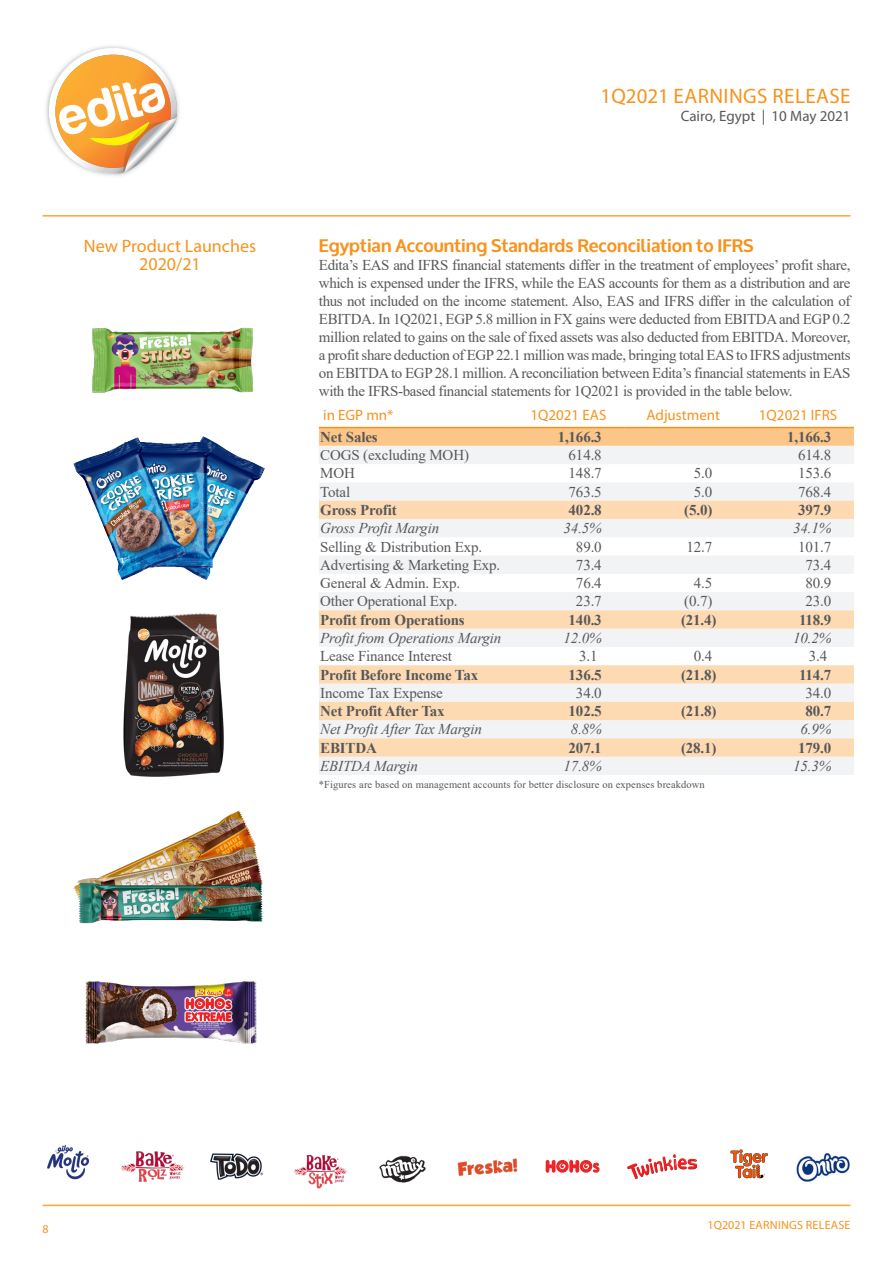
<style>
.page{position:relative;width:893px;height:1263px;background:#fff}
.page>*{position:absolute;margin:0;border:0;box-sizing:border-box;transform-origin:0 0}
.t1{font:21px "Myriad Pro";letter-spacing:.02em;color:#f7931d}
.t2{font:700 18px "Oxygen";color:#f7931d}
.Subtitle{font:18px/18px "Myriad Pro";color:#f7931d;text-align:center}
.Table_Body{font:15px/18px "Times New Roman";letter-spacing:-.01em;color:#57585a;text-align:justify}
.Table_Bold{font:700 15px "Times New Roman";letter-spacing:-.01em;color:#57585a}
.Table_Bold-2{font:italic 15px "Times New Roman";letter-spacing:-.01em;color:#57585a}
.Table_Body-2{font:700 15px "Times New Roman";letter-spacing:-.01em;color:#57585a}
.Table_Bold-3{font:15px "Times New Roman";letter-spacing:-.01em;color:#57585a}
.Table_Title{font:15px "Myriad Pro";color:#f7931d}
.t3{font:15px "Myriad Pro";color:#57585a}
.Table_Body-3{font:italic 15px "Times New Roman";color:#57585a}
.t4{font:12px "Myriad Pro";letter-spacing:.02em;color:#f7931d}
.Footnote{font:10.5px "Times New Roman";letter-spacing:.01em;color:#57585a}
</style>
<div class="page">
<img style="left:46px;top:46px;width:133px;height:130px">
<svg style="left:49px;top:48px;width:128px;height:126px"></svg>
<hr style="left:43px;top:215px;width:807px;height:2px;background:#faa633">
<hr style="left:43px;top:1205px;width:807px;height:1px;background:#faa633">
<img style="left:47px;top:1144px;width:42px;height:36px">
<img style="left:379px;top:1155px;width:47px;height:28px">
<img style="left:210px;top:1153px;width:53px;height:27px">
<svg style="left:545px;top:1159px;width:55px;height:14px"></svg>
<img style="left:121px;top:1151px;width:63px;height:31px">
<img style="left:457px;top:1158px;width:61px;height:18px">
<img style="left:294px;top:1155px;width:54px;height:34px">
<img style="left:628px;top:1154px;width:69px;height:24px">
<svg style="left:730px;top:1149px;width:38px;height:29px"></svg>
<img style="left:796px;top:1153px;width:54px;height:29px">
<svg style="left:319px;top:428px;width:535px;height:18px;background:#fcc588"></svg>
<svg style="left:319px;top:446px;width:535px;height:329px;fill:#f2f3f4"></svg>
<svg style="left:319px;top:501px;width:535px;height:256px"></svg>
<hr style="left:319px;top:427px;width:190px;height:1px;background:#f7931d">
<hr style="left:509px;top:427px;width:115px;height:1px;background:#f7931d">
<hr style="left:624px;top:427px;width:115px;height:1px;background:#f7931d">
<hr style="left:739px;top:427px;width:115px;height:1px;background:#f7931d">
<img style="left:73px;top:436px;width:192px;height:144px">
<img style="left:92px;top:327px;width:162px;height:66px">
<img style="left:73px;top:810px;width:190px;height:114px">
<img style="left:123px;top:613px;width:101px;height:164px">
<img style="left:85px;top:981px;width:172px;height:63px">
<p class="Subtitle" style="left:84px;top:237px;width:174px">New Product Launches<br>2020/21</p>
<h1 class="t1" style="left:601px;top:83px;width:251px">1Q2021 EARNINGS RELEASE</h1>
<p class="t3" style="left:681px;top:107px;width:171px">Cairo, Egypt | 10 May 2021</p>
<p class="t2" style="left:319px;top:234px;width:436px">Egyptian Accounting Standards Reconciliation to IFRS</p>
<p class="Table_Body" style="left:319px;top:256px;width:533px">Edita’s EAS and IFRS financial statements differ in the treatment of employees’ profit share, which is expensed under the IFRS, while the EAS accounts for them as a distribution and are thus not included on the income statement. Also, EAS and IFRS differ in the calculation of EBITDA. In 1Q2021, EGP 5.8 million in FX gains were deducted from EBITDA and EGP 0.2 million related to gains on the sale of fixed assets was also deducted from EBITDA. Moreover, a profit share deduction of EGP 22.1 million was made, bringing total EAS to IFRS adjustments on EBITDA to EGP 28.1 million. A reconciliation between Edita’s financial statements in EAS with the IFRS-based financial statements for 1Q2021 is provided in the table below.</p>
<p class="Table_Title" style="left:323px;top:406px;width:72px">in EGP mn*</p>
<p class="Table_Title" style="left:530px;top:406px;width:77px">1Q2021 EAS</p>
<p class="Table_Title" style="left:646px;top:406px;width:75px">Adjustment</p>
<p class="Table_Title" style="left:759px;top:406px;width:80px">1Q2021 IFRS</p>
<p class="Table_Bold" style="left:320px;top:426px;width:59px">Net Sales</p>
<p class="Table_Bold" style="left:558px;top:426px;width:46px">1,166.3</p>
<p class="Table_Bold" style="left:787px;top:426px;width:46px">1,166.3</p>
<p class="Table_Body" style="left:320px;top:446px;width:150px">COGS (excluding MOH)</p>
<p class="Table_Body" style="left:569px;top:446px;width:35px">614.8</p>
<p class="Table_Body" style="left:798px;top:446px;width:35px">614.8</p>
<p class="Table_Body" style="left:320px;top:464px;width:36px">MOH</p>
<p class="Table_Body" style="left:569px;top:464px;width:35px">148.7</p>
<p class="Table_Body" style="left:694px;top:464px;width:20px">5.0</p>
<p class="Table_Body" style="left:798px;top:464px;width:35px">153.6</p>
<p class="Table_Body" style="left:320px;top:482px;width:32px">Total</p>
<p class="Table_Body" style="left:569px;top:482px;width:35px">763.5</p>
<p class="Table_Bold-3" style="left:694px;top:481px;width:20px">5.0</p>
<p class="Table_Body" style="left:798px;top:482px;width:35px">768.4</p>
<p class="Table_Bold" style="left:320px;top:499px;width:78px">Gross Profit</p>
<p class="Table_Body-2" style="left:569px;top:499px;width:35px">402.8</p>
<p class="Table_Body-2" style="left:684px;top:499px;width:30px">(5.0)</p>
<p class="Table_Body-2" style="left:798px;top:499px;width:35px">397.9</p>
<p class="Table_Bold-2" style="left:320px;top:518px;width:120px">Gross Profit Margin</p>
<p class="Table_Bold-2" style="left:564px;top:518px;width:40px">34.5%</p>
<p class="Table_Bold-2" style="left:793px;top:518px;width:40px">34.1%</p>
<p class="Table_Body" style="left:320px;top:537px;width:163px">Selling &amp; Distribution Exp.</p>
<p class="Table_Body" style="left:576px;top:537px;width:27px">89.0</p>
<p class="Table_Body" style="left:686px;top:537px;width:27px">12.7</p>
<p class="Table_Body" style="left:798px;top:537px;width:35px">101.7</p>
<p class="Table_Body" style="left:320px;top:555px;width:182px">Advertising &amp; Marketing Exp.</p>
<p class="Table_Body" style="left:576px;top:555px;width:27px">73.4</p>
<p class="Table_Body" style="left:806px;top:555px;width:27px">73.4</p>
<p class="Table_Bold-3" style="left:320px;top:573px;width:141px">General &amp; Admin. Exp.</p>
<p class="Table_Bold-3" style="left:576px;top:573px;width:27px">76.4</p>
<p class="Table_Bold-3" style="left:694px;top:573px;width:20px">4.5</p>
<p class="Table_Bold-3" style="left:806px;top:573px;width:27px">80.9</p>
<p class="Table_Body" style="left:320px;top:592px;width:139px">Other Operational Exp.</p>
<p class="Table_Body" style="left:576px;top:592px;width:27px">23.7</p>
<p class="Table_Bold-3" style="left:684px;top:591px;width:30px">(0.7)</p>
<p class="Table_Body" style="left:806px;top:592px;width:27px">23.0</p>
<p class="Table_Bold" style="left:320px;top:609px;width:146px">Profit from Operations</p>
<p class="Table_Bold" style="left:569px;top:609px;width:35px">140.3</p>
<p class="Table_Bold" style="left:681px;top:609px;width:37px">(21.4)</p>
<p class="Table_Bold" style="left:799px;top:609px;width:34px">118.9</p>
<p class="Table_Bold-2" style="left:320px;top:628px;width:183px">Profit from Operations Margin</p>
<p class="Table_Body-3" style="left:564px;top:628px;width:40px">12.0%</p>
<p class="Table_Body-3" style="left:793px;top:628px;width:40px">10.2%</p>
<p class="Table_Body" style="left:320px;top:647px;width:133px">Lease Finance Interest</p>
<p class="Table_Bold-3" style="left:579px;top:646px;width:20px">3.1</p>
<p class="Table_Body" style="left:694px;top:647px;width:20px">0.4</p>
<p class="Table_Body" style="left:809px;top:647px;width:20px">3.4</p>
<p class="Table_Body-2" style="left:320px;top:664px;width:160px">Profit Before Income Tax</p>
<p class="Table_Body-2" style="left:569px;top:664px;width:35px">136.5</p>
<p class="Table_Bold" style="left:681px;top:664px;width:37px">(21.8)</p>
<p class="Table_Body-2" style="left:799px;top:664px;width:34px">114.7</p>
<p class="Table_Body" style="left:320px;top:683px;width:124px">Income Tax Expense</p>
<p class="Table_Body" style="left:576px;top:683px;width:27px">34.0</p>
<p class="Table_Body" style="left:806px;top:683px;width:27px">34.0</p>
<p class="Table_Bold" style="left:320px;top:700px;width:126px">Net Profit After Tax</p>
<p class="Table_Bold" style="left:569px;top:700px;width:35px">102.5</p>
<p class="Table_Bold" style="left:681px;top:700px;width:37px">(21.8)</p>
<p class="Table_Bold" style="left:806px;top:700px;width:27px">80.7</p>
<p class="Table_Bold-2" style="left:320px;top:719px;width:163px">Net Profit After Tax Margin</p>
<p class="Table_Bold-2" style="left:571px;top:719px;width:32px">8.8%</p>
<p class="Table_Bold-2" style="left:801px;top:719px;width:32px">6.9%</p>
<p class="Table_Bold" style="left:320px;top:737px;width:58px">EBITDA</p>
<p class="Table_Bold" style="left:569px;top:737px;width:35px">207.1</p>
<p class="Table_Bold" style="left:681px;top:737px;width:37px">(28.1)</p>
<p class="Table_Bold" style="left:798px;top:737px;width:35px">179.0</p>
<p class="Table_Bold-2" style="left:320px;top:756px;width:99px">EBITDA Margin</p>
<p class="Table_Bold-2" style="left:564px;top:756px;width:40px">17.8%</p>
<p class="Table_Bold-2" style="left:793px;top:756px;width:40px">15.3%</p>
<p class="Footnote" style="left:319px;top:777px;width:387px">*Figures are based on management accounts for better disclosure on expenses breakdown</p>
<p class="t4" style="left:43px;top:1221px;width:8px">8</p>
<p class="t4" style="left:707px;top:1218px;width:144px">1Q2021 EARNINGS RELEASE</p>
</div>
